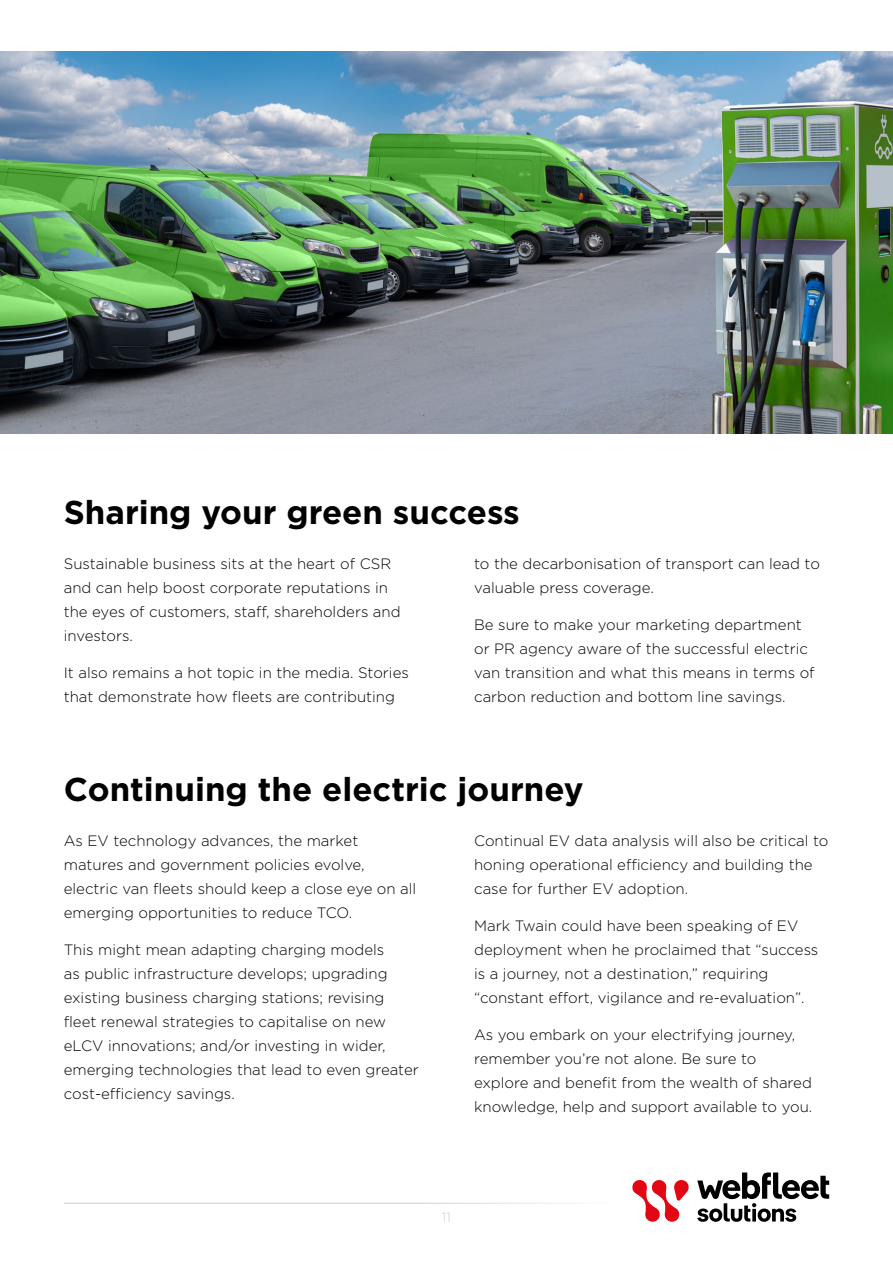
<style>
.page{position:relative;width:893px;height:1263px;background:#fff}
.page>*{position:absolute;margin:0;border:0;box-sizing:border-box;transform-origin:0 0}
.t1{font:700 33px "Gotham";color:#000}
.t2{font:300 15px/24px "Gotham";color:#000}
.t3{font:300 13.5px "Gotham";color:#c8cfd4}
</style>
<div class="page">
<svg style="left:697px;top:1172px;width:132px;height:50px"></svg>
<svg style="left:632px;top:1180px;width:57px;height:42px"></svg>
<hr style="left:64px;top:1203px;width:553px;height:1px;background:#c8cfd4">
<img style="left:0;top:51px;width:893px;height:383px">
<h1 class="t1" style="left:64px;top:490px;width:458px">Sharing your green success</h1>
<p class="t2" style="left:64px;top:551px;width:338px">Sustainable business sits at the heart of CSR and can help boost corporate reputations in the eyes of customers, staff, shareholders and investors.</p>
<p class="t2" style="left:64px;top:660px;width:347px">It also remains a hot topic in the media. Stories that demonstrate how fleets are contributing</p>
<p class="t2" style="left:474px;top:551px;width:347px">to the decarbonisation of transport can lead to valuable press coverage.</p>
<p class="t2" style="left:474px;top:612px;width:342px">Be sure to make your marketing department or PR agency aware of the successful electric van transition and what this means in terms of carbon reduction and bottom line savings.</p>
<h1 class="t1" style="left:64px;top:767px;width:521px">Continuing the electric journey</h1>
<p class="t2" style="left:64px;top:828px;width:354px">As EV technology advances, the market matures and government policies evolve, electric van fleets should keep a close eye on all emerging opportunities to reduce TCO.</p>
<p class="t2" style="left:64px;top:937px;width:357px">This might mean adapting charging models<br>as public infrastructure develops; upgrading existing business charging stations; revising fleet renewal strategies to capitalise on new eLCV innovations; and/or investing in wider, emerging technologies that lead to even greater cost-efficiency savings.</p>
<p class="t2" style="left:474px;top:828px;width:356px">Continual EV data analysis will also be critical to honing operational efficiency and building the case for further EV adoption.</p>
<p class="t2" style="left:474px;top:913px;width:346px">Mark Twain could have been speaking of EV deployment when he proclaimed that “success is a journey, not a destination,” requiring “constant effort, vigilance and re-evaluation”.</p>
<p class="t2" style="left:474px;top:1022px;width:340px">As you embark on your electrifying journey, remember you’re not alone. Be sure to explore and benefit from the wealth of shared knowledge, help and support available to you.</p>
<p class="t3" style="left:442px;top:1208px;width:11px">11</p>
</div>
